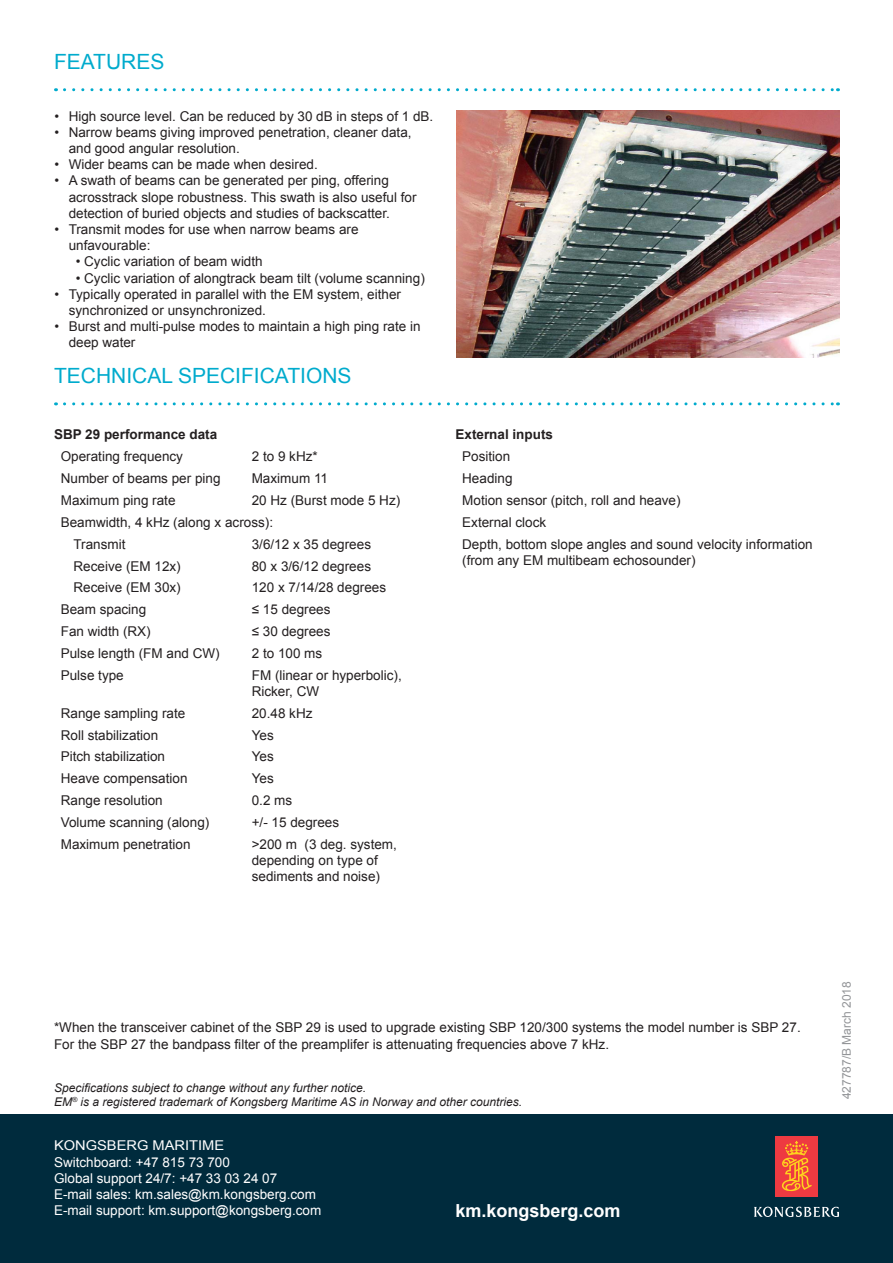
<style>
.page{position:relative;width:893px;height:1263px;background:#fff}
.page>*{position:absolute;margin:0;border:0;box-sizing:border-box;transform-origin:0 0}
.Head_2{font:21px "Arial";color:#00abcd}
.Brødtekst{font:700 18px "Arial";color:#fff}
.Body_text{font:13.5px/16.2px "Arial";color:#231f20}
.Bulleted_list{font:13.5px/16.2px "Arial";color:#231f20}
.Body_text-2{font:13.5px "Arial";color:#fff}
.Body_text-3{font:700 13.5px "Arial";color:#231f20}
.Brødtekst-2{font:13.5px "Arial";color:#fff;scale:1.09 1}
.Body_text-4{font:italic 12px "Arial";color:#231f20}
.Reg_numbre{font:12px "Arial";color:#939598}
</style>
<div class="page">
<svg style="left:64px;top:402px;width:774px;height:3px"></svg>
<svg style="left:64px;top:88px;width:774px;height:3px"></svg>
<div style="left:0;top:1114px;width:893px;height:149px;background:#002b3d"></div>
<div style="left:775px;top:1136px;width:43px;height:61px;background:#ee3a41"></div>
<svg style="left:782px;top:1141px;width:30px;height:50px"></svg>
<svg style="left:754px;top:1206px;width:85px;height:11px"></svg>
<img style="left:456px;top:111px;width:383px;height:246px">
<p class="Head_2" style="left:54px;top:48px;width:112px">FEATURES</p>
<p class="Bulleted_list" style="left:54px;top:108px;width:380px">• High source level. Can be reduced by 30 dB in steps of 1 dB.</p>
<p class="Bulleted_list" style="left:69px;top:124px;width:344px;text-indent:-14px">• Narrow beams giving improved penetration, cleaner data, and good angular resolution.</p>
<p class="Bulleted_list" style="left:54px;top:156px;width:265px">• Wider beams can be made when desired.</p>
<p class="Bulleted_list" style="left:69px;top:173px;width:349px;text-indent:-14px">• A swath of beams can be generated per ping, offering acrosstrack slope robustness. This swath is also useful for detection of buried objects and studies of backscatter.</p>
<p class="Bulleted_list" style="left:69px;top:221px;width:291px;text-indent:-14px">• Transmit modes for use when narrow beams are unfavourable:</p>
<p class="Bulleted_list" style="left:76px;top:254px;width:189px">• Cyclic variation of beam width</p>
<p class="Bulleted_list" style="left:76px;top:270px;width:351px">• Cyclic variation of alongtrack beam tilt (volume scanning)</p>
<p class="Bulleted_list" style="left:69px;top:286px;width:334px;text-indent:-14px">• Typically operated in parallel with the EM system, either synchronized or unsynchronized.</p>
<p class="Bulleted_list" style="left:69px;top:318px;width:353px;text-indent:-14px">• Burst and multi-pulse modes to maintain a high ping rate in deep water</p>
<p class="Head_2" style="left:54px;top:362px;width:299px">TECHNICAL SPECIFICATIONS</p>
<p class="Body_text-3" style="left:54px;top:425px;width:165px">SBP 29 performance data</p>
<p class="Body_text" style="left:61px;top:449px;width:124px">Operating frequency</p>
<p class="Body_text" style="left:252px;top:449px;width:68px">2 to 9 kHz*</p>
<p class="Body_text" style="left:61px;top:470px;width:161px">Number of beams per ping</p>
<p class="Body_text" style="left:252px;top:470px;width:78px">Maximum 11</p>
<p class="Body_text" style="left:61px;top:492px;width:116px">Maximum ping rate</p>
<p class="Body_text" style="left:252px;top:492px;width:150px">20 Hz (Burst mode 5 Hz)</p>
<p class="Body_text" style="left:61px;top:514px;width:214px">Beamwidth, 4 kHz (along x across):</p>
<p class="Body_text" style="left:74px;top:536px;width:54px">Transmit</p>
<p class="Body_text" style="left:252px;top:536px;width:121px">3/6/12 x 35 degrees</p>
<p class="Body_text" style="left:74px;top:558px;width:109px">Receive (EM 12x)</p>
<p class="Body_text" style="left:252px;top:558px;width:121px">80 x 3/6/12 degrees</p>
<p class="Body_text" style="left:74px;top:580px;width:109px">Receive (EM 30x)</p>
<p class="Body_text" style="left:252px;top:580px;width:136px">120 x 7/14/28 degrees</p>
<p class="Body_text" style="left:61px;top:601px;width:87px">Beam spacing</p>
<p class="Body_text" style="left:252px;top:601px;width:80px">≤ 15 degrees</p>
<p class="Body_text" style="left:61px;top:623px;width:92px">Fan width (RX)</p>
<p class="Body_text" style="left:252px;top:623px;width:80px">≤ 30 degrees</p>
<p class="Body_text" style="left:61px;top:645px;width:161px">Pulse length (FM and CW)</p>
<p class="Body_text" style="left:252px;top:645px;width:72px">2 to 100 ms</p>
<p class="Body_text" style="left:61px;top:667px;width:65px">Pulse type</p>
<p class="Body_text" style="left:252px;top:667px;width:152px">FM (linear or hyperbolic),<br>Ricker, CW</p>
<p class="Body_text" style="left:61px;top:705px;width:126px">Range sampling rate</p>
<p class="Body_text" style="left:252px;top:705px;width:62px">20.48 kHz</p>
<p class="Body_text" style="left:61px;top:727px;width:99px">Roll stabilization</p>
<p class="Body_text" style="left:252px;top:727px;width:24px">Yes</p>
<p class="Body_text" style="left:61px;top:749px;width:106px">Pitch stabilization</p>
<p class="Body_text" style="left:252px;top:749px;width:24px">Yes</p>
<p class="Body_text" style="left:61px;top:770px;width:128px">Heave compensation</p>
<p class="Body_text" style="left:252px;top:770px;width:24px">Yes</p>
<p class="Body_text" style="left:61px;top:792px;width:104px">Range resolution</p>
<p class="Body_text" style="left:252px;top:792px;width:42px">0.2 ms</p>
<p class="Body_text" style="left:61px;top:814px;width:150px">Volume scanning (along)</p>
<p class="Body_text" style="left:252px;top:814px;width:89px">+/- 15 degrees</p>
<p class="Body_text" style="left:61px;top:836px;width:131px">Maximum penetration</p>
<p class="Body_text" style="left:252px;top:836px;width:147px">&gt;200 m (3 deg. system, depending on type of sediments and noise)</p>
<p class="Body_text-3" style="left:455px;top:425px;width:99px">External inputs</p>
<p class="Body_text" style="left:462px;top:449px;width:50px">Position</p>
<p class="Body_text" style="left:462px;top:470px;width:52px">Heading</p>
<p class="Body_text" style="left:462px;top:492px;width:220px">Motion sensor (pitch, roll and heave)</p>
<p class="Body_text" style="left:462px;top:514px;width:86px">External clock</p>
<p class="Body_text" style="left:462px;top:536px;width:352px">Depth, bottom slope angles and sound velocity information (from any EM multibeam echosounder)</p>
<p class="Body_text" style="left:54px;top:1020px;width:748px">*When the transceiver cabinet of the SBP 29 is used to upgrade existing SBP 120/300 systems the model number is SBP 27.</p>
<p class="Body_text" style="left:54px;top:1036px;width:557px">For the SBP 27 the bandpass filter of the preamplifer is attenuating frequencies above 7 kHz.</p>
<p class="Body_text-4" style="left:54px;top:1080px;width:314px">Specifications subject to change without any further notice.</p>
<p class="Body_text-4" style="left:54px;top:1094px;width:470px">EM<sup>®</sup> is a registered trademark of Kongsberg Maritime AS in Norway and other countries.</p>
<p class="Brødtekst-2" style="left:54px;top:1137px;width:158px">KONGSBERG MARITIME</p>
<p class="Body_text-2" style="left:54px;top:1153px;width:177px">Switchboard: +47 815 73 700</p>
<p class="Body_text-2" style="left:54px;top:1169px;width:225px">Global support 24/7: +47 33 03 24 07</p>
<p class="Body_text-2" style="left:54px;top:1185px;width:264px">E-mail sales: km.sales@km.kongsberg.com</p>
<p class="Body_text-2" style="left:54px;top:1201px;width:269px">E-mail support: km.support@kongsberg.com</p>
<p class="Brødtekst" style="left:455px;top:1198px;width:167px">km.kongsberg.com</p>
<p class="Reg_numbre" style="left:839px;top:1099px;width:120px;rotate:-90deg">427787/B March 2018</p>
</div>
